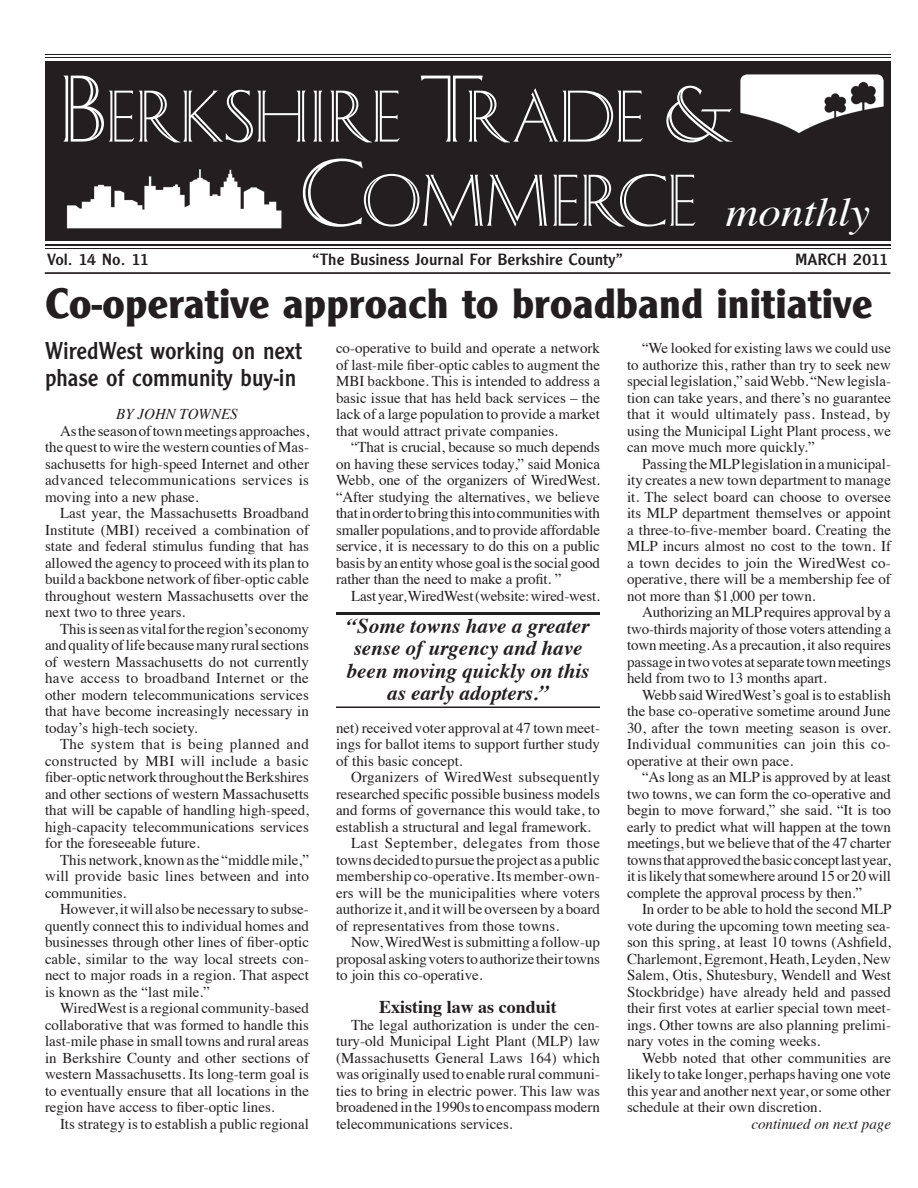
<style>
.page{position:relative;width:918px;height:1188px;background:#fff}
.page>*{position:absolute;margin:0;border:0;box-sizing:border-box;transform-origin:0 0}
.t1{font:74.55px/84.2px "Delphian SC800";letter-spacing:-.01em;color:#fff}
.t2{font:700 44.25px "Clearface Got T";color:#231f20}
.t3{font:25.5px/27px "Clearface Got T";color:#231f20}
.t4{font:italic 700 21px/22.5px "Times";color:#231f20;text-align:center}
.t5{font:700 18px "Times";color:#231f20}
.t6{font:17.1px "Clearface Got T";color:#231f20;scale:1.1 1}
.t7{font:15px/16.5px "Times";color:#231f20;text-align:justify}
.t8{font:15px "Times";letter-spacing:.02em;color:#231f20}
.t9{font:15px "Times";letter-spacing:.03em;color:#231f20}
.t10{font:italic 15px "Times";color:#231f20}
.s1{font-size:96.6px}
.s2{font-size:77.25px}
.s3{font-family:"Times";font-style:italic;font-size:40.95px}
</style>
<div class="page">
<hr style="left:45px;top:272px;width:845px;height:2px;background:#231f20">
<div style="left:45px;top:54px;width:845px;height:194px;background:#231f20"></div>
<img style="left:66px;top:169px;width:216px;height:60px">
<img style="left:740px;top:74px;width:144px;height:59px">
<hr style="left:44px;top:58px;width:847px;height:3px;background:#fff">
<hr style="left:45px;top:55px;width:846px;height:1px;background:#fff">
<hr style="left:44px;top:242px;width:847px;height:2px;background:#fff">
<hr style="left:44px;top:246px;width:847px;height:1px;background:#fff">
<hr style="left:336px;top:612px;width:264px;height:3px;background:#231f20">
<hr style="left:336px;top:706px;width:264px;height:2px;background:#231f20">
<h1 class="t1" style="left:299px;top:76px;width:573px;text-indent:-241px"><span class="s1">B</span>ERKSHIRE <span class="s1">T</span>RADE <span class="s2">&amp;<br></span><span class="s1">C</span>OMMERCE <span class="s3">monthly</span></h1>
<p class="t6" style="left:47px;top:250px;width:94px">Vol. 14 No. 11</p>
<p class="t6" style="left:312px;top:250px;width:285px">“The Business Journal For Berkshire County”</p>
<p class="t6" style="left:795px;top:250px;width:86px">MARCH 2011</p>
<h2 class="t2" style="left:45px;top:278px;width:829px">Co-operative approach to broadband initiative</h2>
<h3 class="t3" style="left:45px;top:337px;width:259px">WiredWest working on next phase of community buy-in</h3>
<p class="t7" style="left:336px;top:339px;width:266px">co-operative to build and operate a network of last-mile fiber-optic cables to augment the MBI backbone. This is intended to address a basic issue that has held back services – the lack of a large population to provide a market that would attract private companies.</p>
<p class="t7" style="left:336px;top:438px;width:266px;text-indent:15px">“That is crucial, because so much depends on having these services today,” said Monica Webb, one of the organizers of WiredWest. “After studying the alternatives, we believe that in order to bring this into communities with smaller populations, and to provide affordable service, it is necessary to do this on a public basis by an entity whose goal is the social good rather than the need to make a profit. ”</p>
<p class="t7" style="left:351px;top:586px;width:250px">Last year, WiredWest (website: wired-west.</p>
<p class="t7" style="left:627px;top:339px;width:266px;text-indent:15px">“We looked for existing laws we could use to authorize this, rather than try to seek new special legislation,” said Webb. “New legisla&shy;tion can take years, and there’s no guarantee that it would ultimately pass. Instead, by using the Municipal Light Plant process, we can move much more quickly.”</p>
<p class="t7" style="left:627px;top:454px;width:266px;text-indent:15px">Passing the MLP legislation in a municipal&shy;ity creates a new town department to manage it. The select board can choose to oversee its MLP department themselves or appoint a three-to-five-member board. Creating the MLP incurs almost no cost to the town. If a town decides to join the WiredWest co&shy;operative, there will be a membership fee of not more than $1,000 per town.</p>
<p class="t7" style="left:627px;top:603px;width:266px;text-indent:15px">Authorizing an MLP requires approval by a two-thirds majority of those voters attending a town meeting. As a precaution, it also requires passage in two votes at separate town meetings held from two to 13 months apart.</p>
<p class="t7" style="left:627px;top:685px;width:265px;text-indent:15px">Webb said WiredWest’s goal is to establish the base co-operative sometime around June 30, after the town meeting season is over.<br>Individual communities can join this co&shy;operative at their own pace.</p>
<p class="t7" style="left:627px;top:768px;width:266px;text-indent:15px">“As long as an MLP is approved by at least two towns, we can form the co-operative and begin to move forward,” she said. “It is too early to predict what will happen at the town meetings, but we believe that of the 47 charter towns that approved the basic concept last year, it is likely that somewhere around 15 or 20 will complete the approval process by then.”</p>
<p class="t7" style="left:627px;top:900px;width:266px;text-indent:15px">In order to be able to hold the second MLP vote during the upcoming town meeting sea&shy;son this spring, at least 10 towns (Ashfield, Charlemont, Egremont, Heath, Leyden, New Salem, Otis, Shutesbury, Wendell and West Stockbridge) have already held and passed their first votes at earlier special town meet&shy;ings. Other towns are also planning prelimi&shy;nary votes in the coming weeks.</p>
<p class="t7" style="left:627px;top:1048px;width:265px;text-indent:15px">Webb noted that other communities are likely to take longer, perhaps having one vote this year and another next year, or some other schedule at their own discretion.</p>
<p class="t10" style="left:751px;top:1111px;width:141px">continued on next page</p>
<p class="t10" style="left:116px;top:401px;width:123px">By John Townes</p>
<p class="t7" style="left:45px;top:421px;width:266px;text-indent:15px">As the season of town meetings approaches, the quest to wire the western counties of Mas&shy;sachusetts for high-speed Internet and other advanced telecommunications services is moving into a new phase.</p>
<p class="t7" style="left:45px;top:504px;width:266px;text-indent:15px">Last year, the Massachusetts Broadband Institute (MBI) received a combination of state and federal stimulus funding that has allowed the agency to proceed with its plan to build a backbone network of fiber-optic cable throughout western Massachusetts over the next two to three years.</p>
<p class="t7" style="left:45px;top:619px;width:266px;text-indent:15px">This is seen as vital for the region’s economy and quality of life because many rural sections of western Massachusetts do not currently have access to broadband Internet or the other modern telecommunications services that have become increasingly necessary in today’s high-tech society.</p>
<p class="t7" style="left:45px;top:735px;width:266px;text-indent:15px">The system that is being planned and constructed by MBI will include a basic fiber-optic network throughout the Berkshires and other sections of western Massachusetts that will be capable of handling high-speed, high-capacity telecommunications services for the foreseeable future.</p>
<p class="t7" style="left:45px;top:850px;width:266px;text-indent:15px">This network, known as the “middle mile,” will provide basic lines between and into communities.</p>
<p class="t7" style="left:45px;top:900px;width:266px;text-indent:15px">However, it will also be necessary to subse&shy;quently connect this to individual homes and businesses through other lines of fiber-optic cable, similar to the way local streets con&shy;nect to major roads in a region. That aspect is known as the “last mile.”</p>
<p class="t7" style="left:45px;top:999px;width:266px;text-indent:15px">WiredWest is a regional community-based collaborative that was formed to handle this last-mile phase in small towns and rural areas in Berkshire County and other sections of western Massachusetts. Its long-term goal is to eventually ensure that all locations in the region have access to fiber-optic lines.</p>
<p class="t7" style="left:60px;top:1114px;width:250px">Its strategy is to establish a public regional</p>
<h3 class="t4" style="left:347px;top:613px;width:244px">“Some towns have a greater sense of urgency and have been moving quickly on this as early adopters.”</h3>
<p class="t7" style="left:336px;top:718px;width:265px">net) received voter approval at 47 town meet&shy;ings for ballot items to support further study of this basic concept.</p>
<p class="t8" style="left:351px;top:763px;width:250px">Organizers of WiredWest subsequently</p>
<p class="t7" style="left:336px;top:784px;width:265px">researched specific possible business models</p>
<p class="t7" style="left:336px;top:801px;width:265px">and forms of governance this would take, to</p>
<p class="t7" style="left:336px;top:817px;width:256px">establish a structural and legal framework.</p>
<p class="t9" style="left:351px;top:829px;width:251px">Last September, delegates from those</p>
<p class="t7" style="left:336px;top:850px;width:265px">towns decided to pursue the project as a public</p>
<p class="t7" style="left:336px;top:867px;width:266px">membership co-operative. Its member-own-</p>
<p class="t7" style="left:336px;top:883px;width:266px">ers will be the municipalities where voters</p>
<p class="t7" style="left:336px;top:900px;width:266px">authorize it, and it will be overseen by a board</p>
<p class="t7" style="left:336px;top:916px;width:225px">of representatives from those towns.</p>
<p class="t7" style="left:351px;top:933px;width:250px">Now, WiredWest is submitting a follow-up</p>
<p class="t7" style="left:336px;top:949px;width:266px">proposal asking voters to authorize their towns</p>
<p class="t7" style="left:336px;top:966px;width:148px">to join this co-operative.</p>
<p class="t5" style="left:379px;top:990px;width:179px">Existing law as conduit</p>
<p class="t7" style="left:336px;top:1015px;width:266px;text-indent:15px">The legal authorization is under the cen&shy;tury-old Municipal Light Plant (MLP) law (Massachusetts General Laws 164) which was originally used to enable rural communi&shy;ties to bring in electric power. This law was broadened in the 1990s to encompass modern telecommunications services.</p>
</div>
